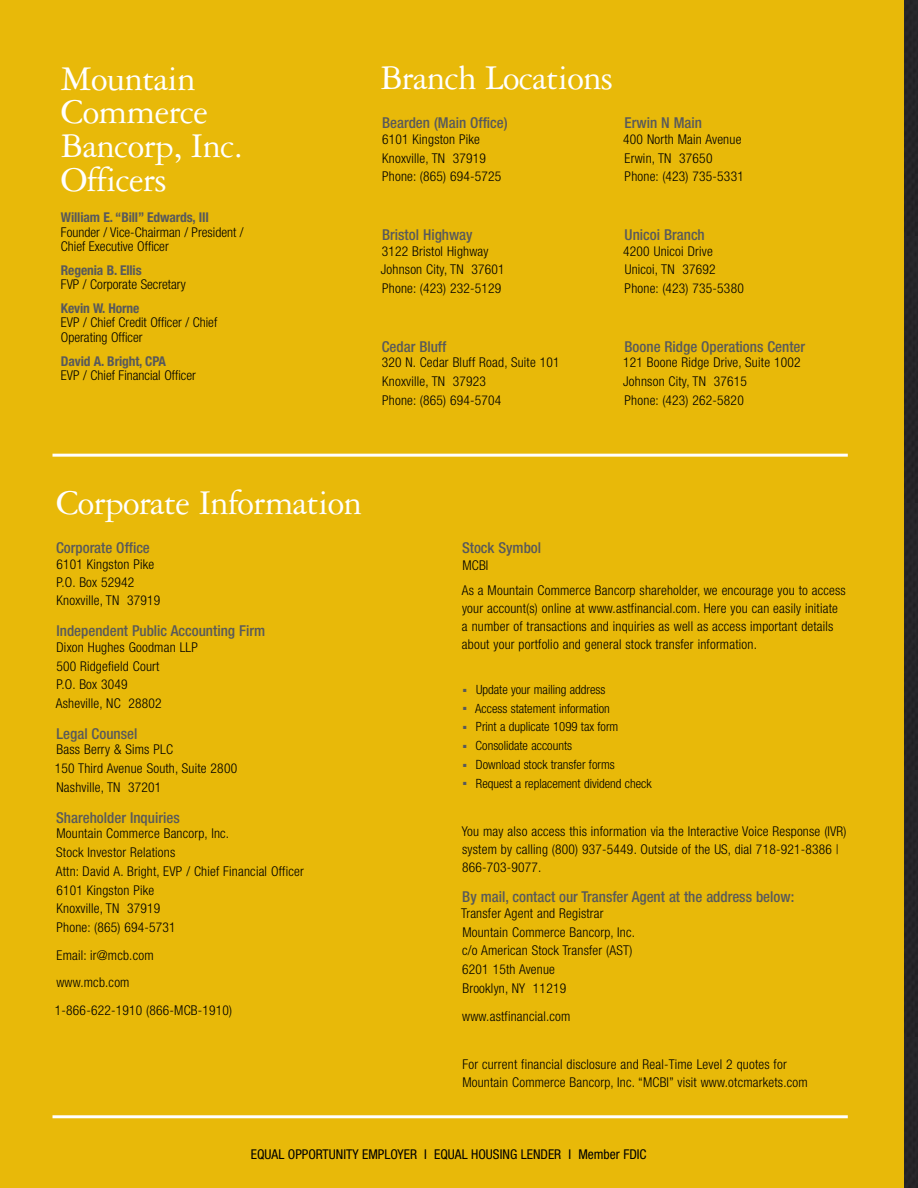
<style>
.page{position:relative;width:918px;height:1188px;background:#e8b909}
.page>*{position:absolute;margin:0;border:0;box-sizing:border-box;transform-origin:0 0}
.t1{font:37.05px/33.5px "Garamond Three";letter-spacing:-.02em;color:#fff}
.t2{font:500 condensed 15px "Helvetica Neue";color:#58595b}
.t3{font:300 condensed 13.5px/18.8px "Helvetica Neue";letter-spacing:.015em;color:#000}
.t4{font:700 condensed 13.5px "Helvetica Neue";letter-spacing:-.01em;color:#58595b}
.t5{font:condensed 13.5px "Helvetica Neue";color:#000}
.t6{font:300 condensed 12.75px "Helvetica Neue";color:#000}
</style>
<div class="page">
<hr style="left:52px;top:454px;width:796px;height:3px;background:#fff">
<hr style="left:52px;top:1115px;width:796px;height:3px;background:#fff">
<div style="left:904px;top:0;width:14px;height:1188px;background:#252428"></div>
<h1 class="t1" style="left:61px;top:62px;width:184px">Mountain<br>Commerce<br>Bancorp, Inc.<br>Officers</h1>
<p class="t4" style="left:61px;top:209px;width:149px">William E. “Bill” Edwards, III</p>
<p class="t3" style="left:61px;top:225px;width:184px;line-height:14.2px">Founder / Vice-Chairman / President /<br>Chief Executive Officer</p>
<p class="t4" style="left:61px;top:262px;width:82px">Regenia B. Ellis</p>
<p class="t3" style="left:61px;top:275px;width:126px">FVP / Corporate Secretary</p>
<p class="t4" style="left:61px;top:300px;width:80px">Kevin W. Horne</p>
<p class="t3" style="left:61px;top:315px;width:158px;line-height:14.2px">EVP / Chief Credit Officer / Chief<br>Operating Officer</p>
<p class="t4" style="left:61px;top:353px;width:107px">David A. Bright, CPA</p>
<p class="t3" style="left:61px;top:366px;width:136px">EVP / Chief Financial Officer</p>
<h1 class="t1" style="left:380px;top:61px;width:234px">Branch Locations</h1>
<p class="t2" style="left:382px;top:114px;width:127px">Bearden (Main Office)</p>
<p class="t3" style="left:382px;top:130px;width:121px">6101 Kingston Pike<br>Knoxville, TN 37919<br>Phone: (865) 694-5725</p>
<p class="t2" style="left:625px;top:114px;width:79px">Erwin N Main</p>
<p class="t3" style="left:623px;top:130px;width:122px">400 North Main Avenue<br>Erwin, TN 37650<br>Phone: (423) 735-5331</p>
<p class="t2" style="left:382px;top:226px;width:92px">Bristol Highway</p>
<p class="t3" style="left:381px;top:241px;width:125px">3122 Bristol Highway<br>Johnson City, TN 37601<br>Phone: (423) 232-5129</p>
<p class="t2" style="left:382px;top:337px;width:66px">Cedar Bluff</p>
<p class="t3" style="left:382px;top:353px;width:179px">320 N. Cedar Bluff Road, Suite 101<br>Knoxville, TN 37923<br>Phone: (865) 694-5704</p>
<p class="t2" style="left:625px;top:226px;width:82px">Unicoi Branch</p>
<p class="t3" style="left:623px;top:241px;width:122px">4200 Unicoi Drive<br>Unicoi, TN 37692<br>Phone: (423) 735-5380</p>
<p class="t2" style="left:625px;top:337px;width:182px">Boone Ridge Operations Center</p>
<p class="t3" style="left:623px;top:353px;width:179px">121 Boone Ridge Drive, Suite 1002<br>Johnson City, TN 37615<br>Phone: (423) 262-5820</p>
<h1 class="t1" style="left:56px;top:485px;width:307px">Corporate Information</h1>
<p class="t2" style="left:56px;top:539px;width:95px">Corporate Office</p>
<p class="t3" style="left:56px;top:555px;width:106px;line-height:18.3px">6101 Kingston Pike<br>P.O. Box 52942<br>Knoxville, TN 37919</p>
<p class="t2" style="left:56px;top:622px;width:210px">Independent Public Accounting Firm</p>
<p class="t3" style="left:56px;top:638px;width:144px">Dixon Hughes Goodman LLP<br>500 Ridgefield Court<br>P.O. Box 3049<br>Asheville, NC 28802</p>
<p class="t2" style="left:57px;top:724px;width:82px">Legal Counsel</p>
<p class="t3" style="left:55px;top:740px;width:184px">Bass Berry &amp; Sims PLC<br>150 Third Avenue South, Suite 2800<br>Nashville, TN 37201</p>
<p class="t2" style="left:56px;top:808px;width:125px">Shareholder Inquiries</p>
<p class="t3" style="left:56px;top:824px;width:250px">Mountain Commerce Bancorp, Inc.<br>Stock Investor Relations<br>Attn: David A. Bright, EVP / Chief Financial Officer<br>6101 Kingston Pike<br>Knoxville, TN 37919<br>Phone: (865) 694-5731</p>
<p class="t3" style="left:55px;top:941px;width:179px;line-height:27.8px">Email: ir@mcb.com<br>www.mcb.com<br>1-866-622-1910 (866-MCB-1910)</p>
<p class="t2" style="left:462px;top:539px;width:81px">Stock Symbol</p>
<p class="t3" style="left:462px;top:553px;width:386px;line-height:24.8px">MCBI<br>As a Mountain Commerce Bancorp shareholder, we encourage you to access</p>
<p class="t3" style="left:462px;top:599px;width:378px;line-height:18px">your account(s) online at www.astfinancial.com. Here you can easily initiate a number of transactions and inquiries as well as access important details about your portfolio and general stock transfer information.</p>
<p class="t6" style="left:463px;top:682px;width:144px"><sup>■</sup> Update your mailing address</p>
<p class="t6" style="left:463px;top:701px;width:148px"><sup>■</sup> Access statement information</p>
<p class="t6" style="left:463px;top:719px;width:157px"><sup>■</sup> Print a duplicate 1099 tax form</p>
<p class="t6" style="left:463px;top:738px;width:111px"><sup>■</sup> Consolidate accounts</p>
<p class="t6" style="left:463px;top:757px;width:153px"><sup>■</sup> Download stock transfer forms</p>
<p class="t6" style="left:463px;top:776px;width:190px"><sup>■</sup> Request a replacement dividend check</p>
<p class="t3" style="left:462px;top:822px;width:386px;line-height:18px">You may also access this information via the Interactive Voice Response (IVR) system by calling (800) 937-5449. Outside of the US, dial 718-921-8386 |<br>866-703-9077.</p>
<p class="t2" style="left:462px;top:888px;width:333px">By mail, contact our Transfer Agent at the address below:</p>
<p class="t3" style="left:461px;top:904px;width:175px">Transfer Agent and Registrar<br>Mountain Commerce Bancorp, Inc. c/o American Stock Transfer (AST)<br>6201 15th Avenue<br>Brooklyn, NY 11219</p>
<p class="t3" style="left:462px;top:1006px;width:110px">www.astfinancial.com</p>
<p class="t3" style="left:462px;top:1055px;width:347px;line-height:18px">For current financial disclosure and Real-Time Level 2 quotes for<br>Mountain Commerce Bancorp, Inc. “MCBI” visit www.otcmarkets.com</p>
<p class="t5" style="left:251px;top:1147px;width:397px">EQUAL OPPORTUNITY EMPLOYER I EQUAL HOUSING LENDER I Member FDIC</p>
</div>
